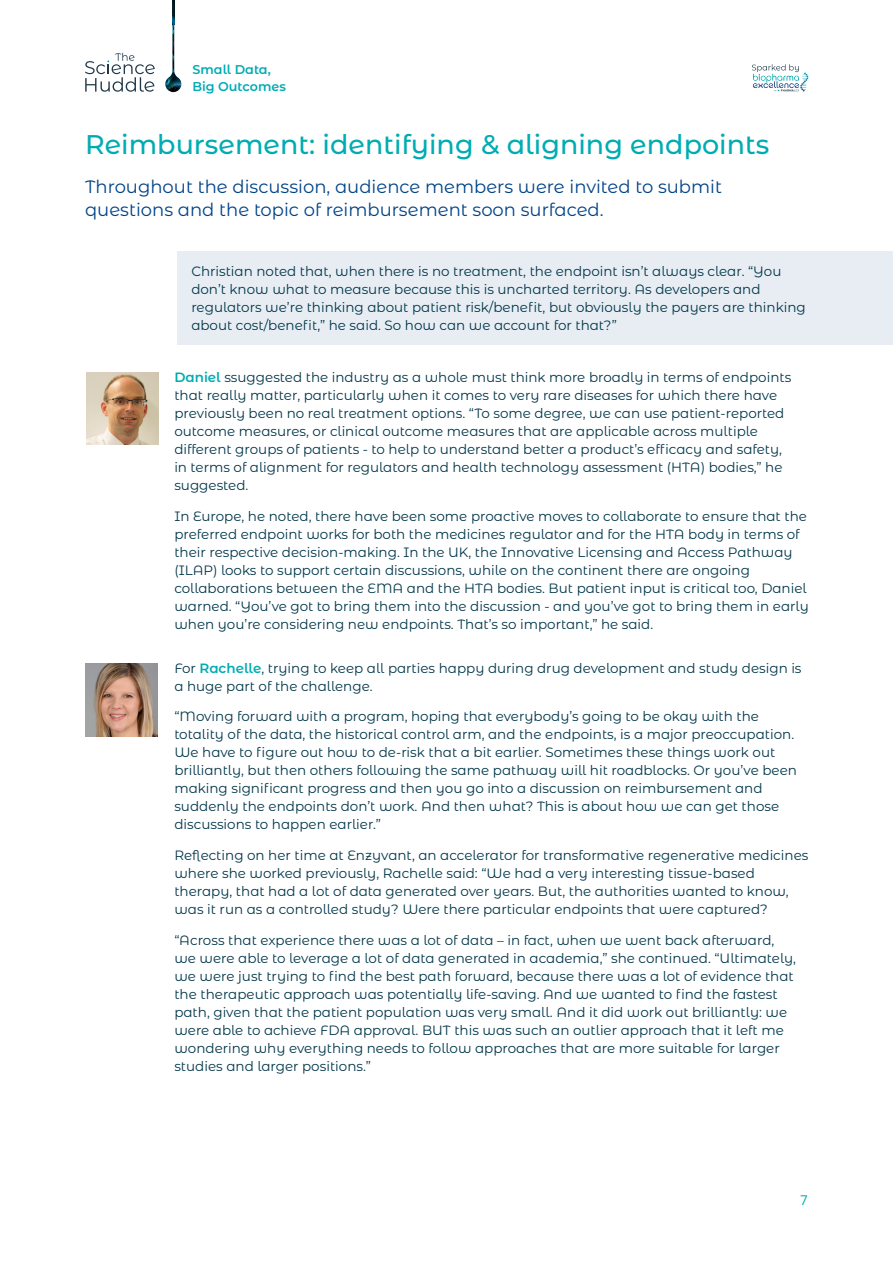
<style>
.page{position:relative;width:893px;height:1263px;background:#fff}
.page>*{position:absolute;margin:0;border:0;box-sizing:border-box;transform-origin:0 0}
.t1{font:500 27px "Montserrat Alternates";color:#00acb3}
.t2{font:18px/22.5px "Montserrat Alternates";color:#004387}
.t3{font:13.5px/18px "Montserrat Alternates";color:#003649}
.t4{font:13.5px "Open Sans";color:#00acb3}
.t5{font:600 12.75px/16.5px "Montserrat Alternates";color:#00acb3}
.s1{font-weight:600;color:#00acb3}
</style>
<div class="page">
<div style="left:177px;top:252px;width:716px;height:93px;background:#e7edf3"></div>
<svg style="left:85px;top:53px;width:70px;height:39px"></svg>
<svg style="left:752px;top:64px;width:56px;height:28px"></svg>
<img style="left:165px;top:71px;width:16px;height:21px">
<img style="left:172px;top:24px;width:2px;height:47px">
<img style="left:172px;top:0;width:2px;height:24px">
<img style="left:86px;top:372px;width:73px;height:73px">
<img style="left:85px;top:663px;width:73px;height:73px">
<p class="t5" style="left:192px;top:61px;width:95px">Small Data,<br>Big Outcomes</p>
<h1 class="t1" style="left:85px;top:125px;width:686px">Reimbursement: identifying &amp; aligning endpoints</h1>
<h2 class="t2" style="left:85px;top:175px;width:638px">Throughout the discussion, audience members were invited to submit questions and the topic of reimbursement soon surfaced.</h2>
<p class="t3" style="left:191px;top:262px;width:616px">Christian noted that, when there is no treatment, the endpoint isn’t always clear. “You don’t know what to measure because this is uncharted territory. As developers and regulators we’re thinking about patient risk/benefit, but obviously the payers are thinking about cost/benefit,” he said. So how can we account for that?”</p>
<p class="t3" style="left:174px;top:368px;width:618px"><span class="s1">Daniel</span> ssuggested the industry as a whole must think more broadly in terms of endpoints that really matter, particularly when it comes to very rare diseases for which there have previously been no real treatment options. “To some degree, we can use patient-reported outcome measures, or clinical outcome measures that are applicable across multiple different groups of patients - to help to understand better a product’s efficacy and safety, in terms of alignment for regulators and health technology assessment (HTA) bodies,” he suggested.</p>
<p class="t3" style="left:174px;top:507px;width:636px">In Europe, he noted, there have been some proactive moves to collaborate to ensure that the preferred endpoint works for both the medicines regulator and for the HTA body in terms of their respective decision-making. In the UK, the Innovative Licensing and Access Pathway (ILAP) looks to support certain discussions, while on the continent there are ongoing collaborations between the EMA and the HTA bodies. But patient input is critical too, Daniel warned. “You’ve got to bring them into the discussion - and you’ve got to bring them in early when you’re considering new endpoints. That’s so important,” he said.</p>
<p class="t3" style="left:174px;top:658px;width:629px">For <span class="s1">Rachelle</span>, trying to keep all parties happy during drug development and study design is a huge part of the challenge.</p>
<p class="t3" style="left:174px;top:707px;width:624px">“Moving forward with a program, hoping that everybody’s going to be okay with the totality of the data, the historical control arm, and the endpoints, is a major preoccupation.<br>We have to figure out how to de-risk that a bit earlier. Sometimes these things work out brilliantly, but then others following the same pathway will hit roadblocks. Or you’ve been making significant progress and then you go into a discussion on reimbursement and suddenly the endpoints don’t work. And then what? This is about how we can get those discussions to happen earlier.”</p>
<p class="t3" style="left:174px;top:846px;width:636px">Reflecting on her time at Enzyvant, an accelerator for transformative regenerative medicines where she worked previously, Rachelle said: “We had a very interesting tissue-based therapy, that had a lot of data generated over years. But, the authorities wanted to know, was it run as a controlled study? Were there particular endpoints that were captured?</p>
<p class="t3" style="left:174px;top:930px;width:623px">“Across that experience there was a lot of data – in fact, when we went back afterward, we were able to leverage a lot of data generated in academia,” she continued. “Ultimately, we were just trying to find the best path forward, because there was a lot of evidence that the therapeutic approach was potentially life-saving. And we wanted to find the fastest path, given that the patient population was very small. And it did work out brilliantly: we were able to achieve FDA approval. BUT this was such an outlier approach that it left me wondering why everything needs to follow approaches that are more suitable for larger studies and larger positions.”</p>
<p class="t4" style="left:800px;top:1191px;width:9px">7</p>
</div>
